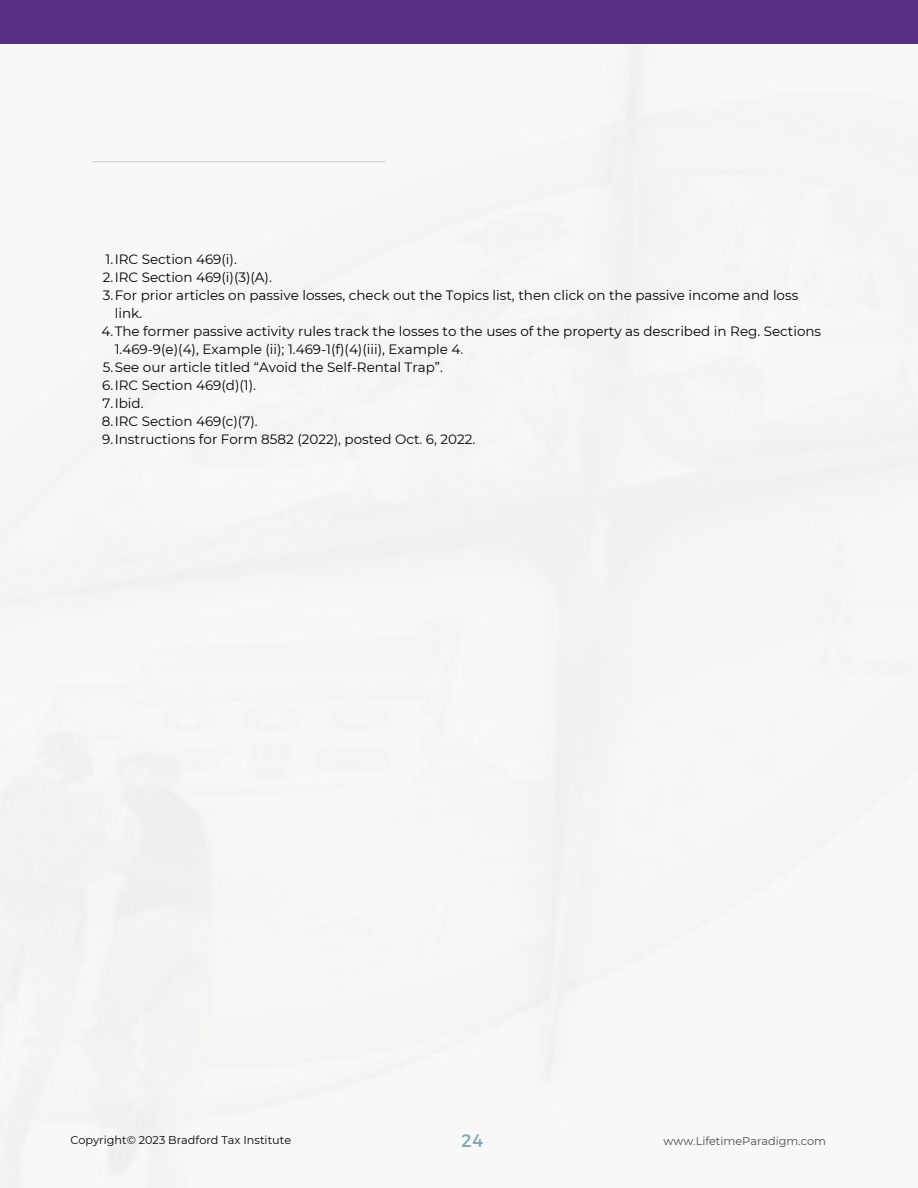
<style>
.page{position:relative;width:918px;height:1188px;background:#fff}
.page>*{position:absolute;margin:0;border:0;box-sizing:border-box;transform-origin:0 0}
.t1{font:18px "Montserrat";color:#4d8290}
.t2{font:13.5px "Montserrat";color:#000}
.t3{font:11.25px "Montserrat";color:#000}
</style>
<div class="page">
<div style="left:0;top:0;width:918px;height:44px;background:#582e82"></div>
<hr style="left:92px;top:161px;width:294px;height:1px;background:#d4d1d0">
<p class="t2" style="left:106px;top:251px;width:133px">1.IRC Section 469(i).</p>
<p class="t2" style="left:103px;top:269px;width:171px">2.IRC Section 469(i)(3)(A).</p>
<p class="t2" style="left:103px;top:287px;width:697px">3.For prior articles on passive losses, check out the Topics list, then click on the passive income and loss</p>
<p class="t2" style="left:115px;top:305px;width:29px">link.</p>
<p class="t2" style="left:102px;top:323px;width:721px">4.The former passive activity rules track the losses to the uses of the property as described in Reg. Sections</p>
<p class="t2" style="left:115px;top:341px;width:350px">1.469-9(e)(4), Example (ii); 1.469-1(f)(4)(iii), Example 4.</p>
<p class="t2" style="left:103px;top:359px;width:342px">5.See our article titled “Avoid the Self-Rental Trap”.</p>
<p class="t2" style="left:102px;top:377px;width:155px">6.IRC Section 469(d)(1).</p>
<p class="t2" style="left:103px;top:395px;width:43px">7.Ibid.</p>
<p class="t2" style="left:102px;top:413px;width:157px">8.IRC Section 469(c)(7).</p>
<p class="t2" style="left:102px;top:431px;width:375px">9.Instructions for Form 8582 (2022), posted Oct. 6, 2022.</p>
<p class="t3" style="left:70px;top:1134px;width:222px">Copyright© 2023 Bradford Tax Institute</p>
<h1 class="t1" style="left:462px;top:1129px;width:23px">24</h1>
<p class="t3" style="left:664px;top:1134px;width:164px">www.LifetimeParadigm.com</p>
</div>
